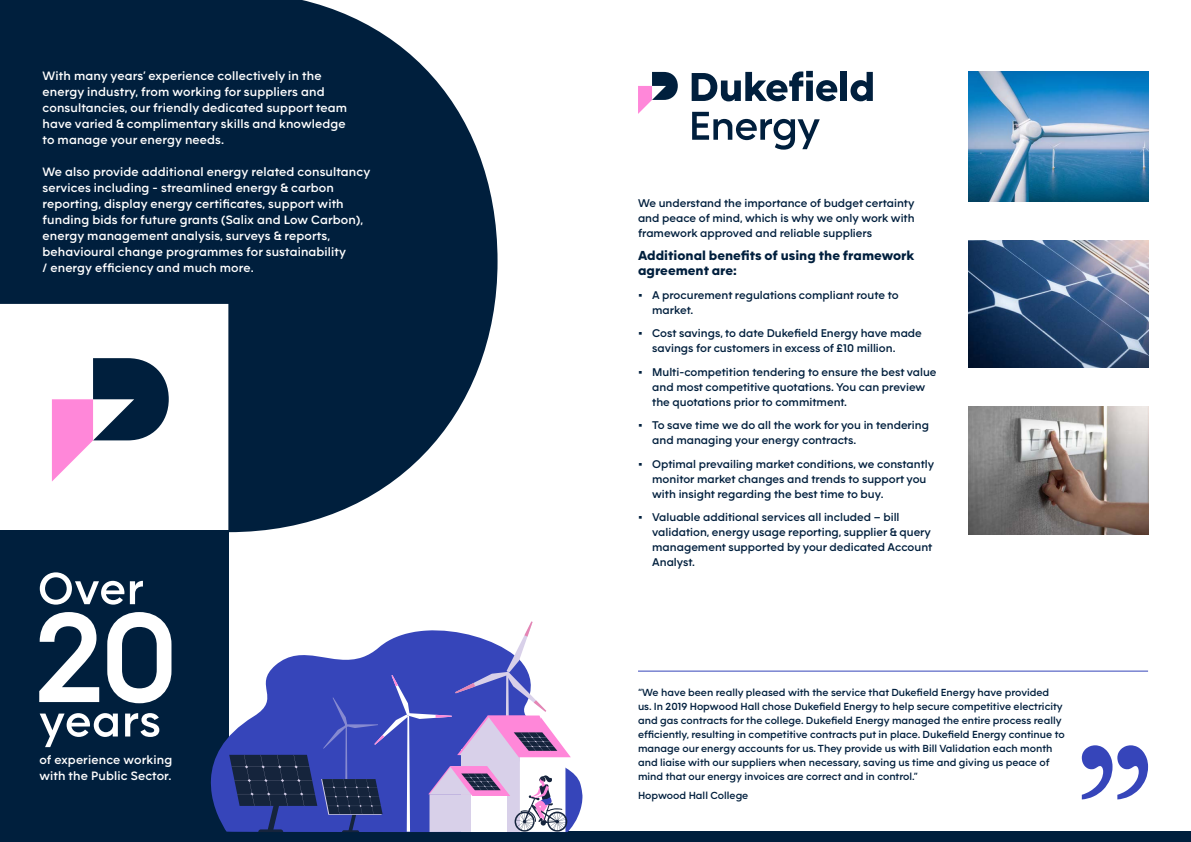
<style>
.page{position:relative;width:1191px;height:842px;background:#fff}
.page>*{position:absolute;margin:0;border:0;box-sizing:border-box;transform-origin:0 0}
.t1{font:800 14px/15px "F37 Moon";color:#001f3d}
.t2{font:600 13px/16px "F37 Moon";letter-spacing:.01em;color:#fff}
.t3{font:600 12px/15px "F37 Moon";color:#001f3d}
.t4{font:600 11px/14px "F37 Moon";color:#001f3d}
</style>
<div class="page">
<div style="left:208px;top:832px;width:983px;height:10px;background:#001f3d"></div>
<svg style="left:691px;top:71px;width:146px;height:30px"></svg>
<div style="left:840px;top:72px;width:7px;height:29px;background:#001f3d"></div>
<svg style="left:850px;top:72px;width:23px;height:29px"></svg>
<svg style="left:692px;top:112px;width:127px;height:38px"></svg>
<svg style="left:638px;top:72px;width:40px;height:42px"></svg>
<img style="left:969px;top:240px;width:179px;height:128px">
<img style="left:969px;top:407px;width:179px;height:127px">
<img style="left:969px;top:72px;width:179px;height:129px">
<svg style="left:1081px;top:745px;width:67px;height:54px"></svg>
<hr style="left:638px;top:671px;width:510px;height:1px;background:#3645ba">
<svg style="left:0;top:0;width:497px;height:532px;fill:#001f3d"></svg>
<div style="left:0;top:531px;width:229px;height:311px;background:#001f3d"></div>
<svg style="left:211px;top:737px;width:371px;height:95px;fill:#3645ba"></svg>
<svg style="left:229px;top:621px;width:342px;height:211px"></svg>
<svg style="left:52px;top:358px;width:117px;height:123px"></svg>
<svg style="left:40px;top:713px;width:119px;height:34px"></svg>
<svg style="left:39px;top:612px;width:132px;height:91px"></svg>
<svg style="left:40px;top:572px;width:103px;height:33px"></svg>
<p class="t2" style="left:43px;top:67px;width:306px">With many years’ experience collectively in the energy industry, from working for suppliers and consultancies, our friendly dedicated support team have varied &amp; complimentary skills and knowledge to manage your energy needs.</p>
<p class="t2" style="left:43px;top:163px;width:329px">We also provide additional energy related consultancy services including - streamlined energy &amp; carbon reporting, display energy certificates, support with funding bids for future grants (Salix and Low Carbon), energy management analysis, surveys &amp; reports, behavioural change programmes for sustainability<br>/ energy efficiency and much more.</p>
<p class="t2" style="left:39px;top:751px;width:134px">of experience working with the Public Sector.</p>
<p class="t3" style="left:638px;top:195px;width:278px;text-align:justify">We understand the importance of budget certainty and peace of mind, which is why we only work with framework approved and reliable suppliers</p>
<p class="t1" style="left:638px;top:248px;width:278px">Additional benefits of using the framework agreement are:</p>
<p class="t3" style="left:652px;top:287px;width:248px;text-indent:-14px">• A procurement regulations compliant route to market.</p>
<p class="t3" style="left:652px;top:325px;width:271px;text-indent:-14px">• Cost savings, to date Dukefield Energy have made savings for customers in excess of £10 million.</p>
<p class="t3" style="left:652px;top:364px;width:286px;text-indent:-14px">• Multi-competition tendering to ensure the best value and most competitive quotations. You can preview the quotations prior to commitment.</p>
<p class="t3" style="left:652px;top:417px;width:278px;text-indent:-14px">• To save time we do all the work for you in tendering and managing your energy contracts.</p>
<p class="t3" style="left:652px;top:456px;width:283px;text-indent:-14px">• Optimal prevailing market conditions, we constantly monitor market changes and trends to support you with insight regarding the best time to buy.</p>
<p class="t3" style="left:652px;top:509px;width:282px;text-indent:-14px">• Valuable additional services all included – bill validation, energy usage reporting, supplier &amp; query management supported by your dedicated Account Analyst.</p>
<p class="t4" style="left:638px;top:685px;width:428px">“We have been really pleased with the service that Dukefield Energy have provided us. In 2019 Hopwood Hall chose Dukefield Energy to help secure competitive electricity and gas contracts for the college. Dukefield Energy managed the entire process really efficiently, resulting in competitive contracts put in place. Dukefield Energy continue to manage our energy accounts for us. They provide us with Bill Validation each month and liaise with our suppliers when necessary, saving us time and giving us peace of mind that our energy invoices are correct and in control.”</p>
<p class="t4" style="left:638px;top:789px;width:112px">Hopwood Hall College</p>
</div>
